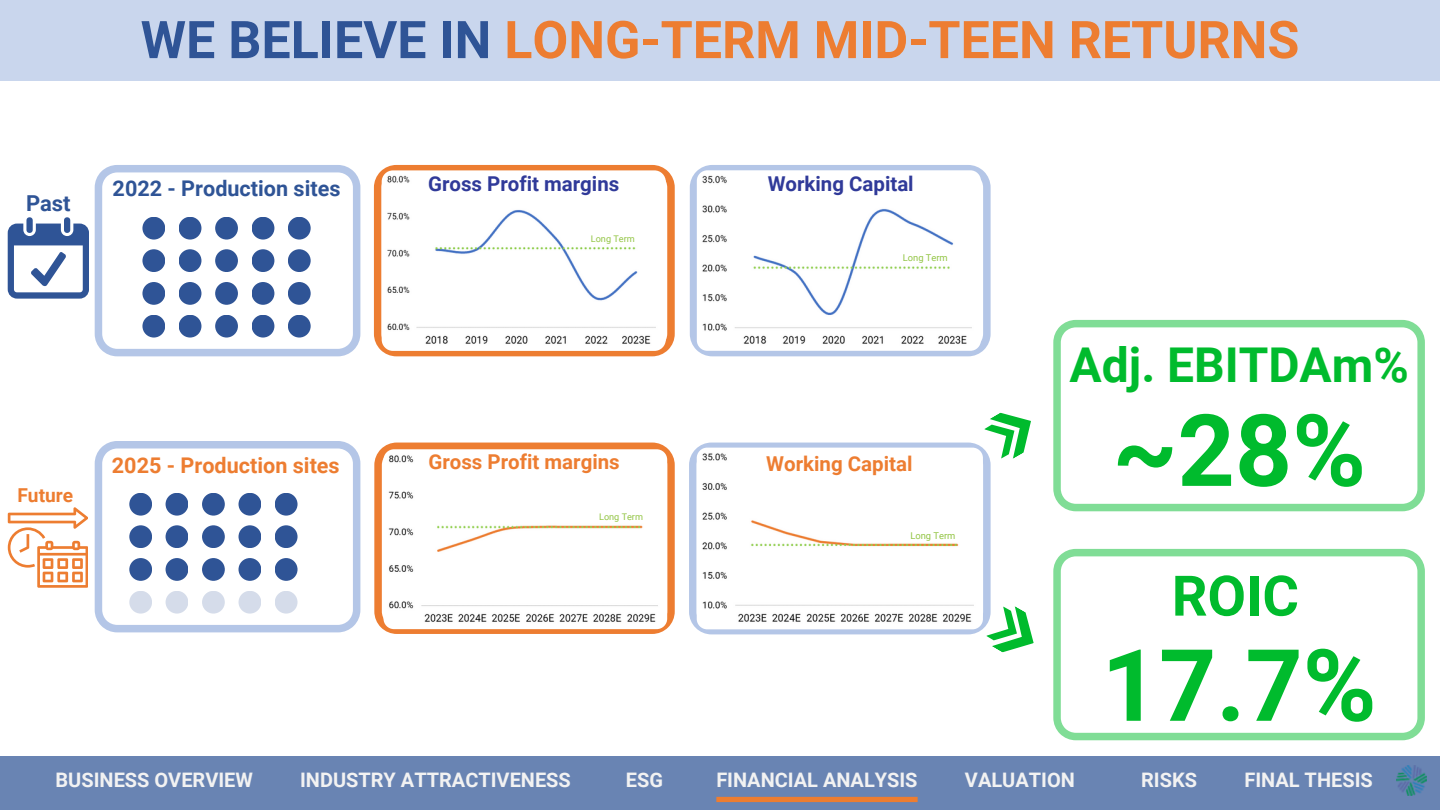
<style>
.page{position:relative;width:1440px;height:810px;background:#fff}
.page>*{position:absolute;margin:0;border:0;box-sizing:border-box;transform-origin:0 0}
.t1{font:700 100px "Roboto";color:#00bb2d}
.t2{font:700 55.9px "Roboto";color:#00bb2d}
.t3{font:700 52px "Roboto";color:#ed7d31}
.t4{font:700 48px "Roboto";color:#00bb2d}
.t5{font:700 22px "Roboto";color:#2f5496}
.t6{font:700 21.6px "Roboto";color:#2f5496}
.t7{font:700 21.6px "Roboto";color:#ed7d31}
.t8{font:700 20.5px "Roboto";color:#ed7d31}
.t9{font:700 20.4px "Roboto";color:#303a99}
.t10{font:700 20.4px "Roboto";color:#ed7d31}
.t11{font:700 20px "Roboto";color:#f2f2f2}
.t12{font:700 19.2px "Roboto";color:#ed7d31}
.t13{font:9.4px "Roboto";color:#93c545}
.t14{font:9.3px "Roboto";color:#93c545}
.t15{font:9.1px "Roboto";color:#93c545}
.s1{color:#2f5496}
</style>
<div class="page">
<div style="left:0;top:756px;width:1440px;height:54px;background:#6984b3"></div>
<svg style="left:95px;top:165px;width:265px;height:191px"></svg>
<div style="left:716px;top:797px;width:202px;height:5px;background:#ed7d31"></div>
<div style="left:142px;top:315px;width:23px;height:23px;background:#2f5496;border-radius:50%"></div>
<div style="left:142px;top:217px;width:23px;height:23px;background:#2f5496;border-radius:50%"></div>
<div style="left:142px;top:282px;width:23px;height:23px;background:#2f5496;border-radius:50%"></div>
<div style="left:142px;top:249px;width:23px;height:23px;background:#2f5496;border-radius:50%"></div>
<div style="left:179px;top:315px;width:22px;height:23px;background:#2f5496;border-radius:50%"></div>
<div style="left:179px;top:217px;width:22px;height:23px;background:#2f5496;border-radius:50%"></div>
<div style="left:179px;top:282px;width:22px;height:23px;background:#2f5496;border-radius:50%"></div>
<div style="left:179px;top:249px;width:22px;height:23px;background:#2f5496;border-radius:50%"></div>
<div style="left:215px;top:315px;width:23px;height:23px;background:#2f5496;border-radius:50%"></div>
<div style="left:215px;top:217px;width:23px;height:23px;background:#2f5496;border-radius:50%"></div>
<div style="left:215px;top:282px;width:23px;height:23px;background:#2f5496;border-radius:50%"></div>
<div style="left:215px;top:249px;width:23px;height:23px;background:#2f5496;border-radius:50%"></div>
<div style="left:252px;top:315px;width:22px;height:23px;background:#2f5496;border-radius:50%"></div>
<div style="left:252px;top:217px;width:22px;height:23px;background:#2f5496;border-radius:50%"></div>
<div style="left:252px;top:282px;width:22px;height:23px;background:#2f5496;border-radius:50%"></div>
<div style="left:252px;top:249px;width:22px;height:23px;background:#2f5496;border-radius:50%"></div>
<div style="left:288px;top:315px;width:23px;height:23px;background:#2f5496;border-radius:50%"></div>
<div style="left:288px;top:217px;width:23px;height:23px;background:#2f5496;border-radius:50%"></div>
<div style="left:288px;top:282px;width:23px;height:23px;background:#2f5496;border-radius:50%"></div>
<div style="left:288px;top:249px;width:23px;height:23px;background:#2f5496;border-radius:50%"></div>
<svg style="left:984px;top:412px;width:47px;height:47px"></svg>
<svg style="left:1053px;top:320px;width:372px;height:191px"></svg>
<div style="left:0;top:0;width:1440px;height:81px;background:#c9d6ed"></div>
<img style="left:1397px;top:766px;width:30px;height:30px">
<svg style="left:374px;top:165px;width:301px;height:191px"></svg>
<img style="left:382px;top:170px;width:284px;height:181px;border-radius:11px">
<svg style="left:374px;top:443px;width:301px;height:191px"></svg>
<img style="left:384px;top:449px;width:283px;height:180px;border-radius:10px">
<svg style="left:690px;top:165px;width:301px;height:191px"></svg>
<img style="left:697px;top:170px;width:284px;height:181px;border-radius:10px">
<svg style="left:689px;top:443px;width:302px;height:191px"></svg>
<img style="left:697px;top:448px;width:286px;height:181px;border-radius:10px">
<div style="left:26px;top:217px;width:7px;height:16px;background:#2f5496;border-radius:3px"></div>
<div style="left:64px;top:217px;width:6px;height:16px;background:#2f5496;border-radius:3px"></div>
<svg style="left:8px;top:224px;width:81px;height:74px"></svg>
<svg style="left:1053px;top:549px;width:372px;height:191px"></svg>
<svg style="left:8px;top:507px;width:80px;height:80px"></svg>
<svg style="left:95px;top:441px;width:265px;height:191px"></svg>
<div style="left:129px;top:591px;width:23px;height:23px;background:#d5dcea;border-radius:50%"></div>
<div style="left:129px;top:493px;width:23px;height:23px;background:#2f5496;border-radius:50%"></div>
<div style="left:129px;top:558px;width:23px;height:23px;background:#2f5496;border-radius:50%"></div>
<div style="left:129px;top:525px;width:23px;height:23px;background:#2f5496;border-radius:50%"></div>
<div style="left:166px;top:591px;width:22px;height:23px;background:#d5dcea;border-radius:50%"></div>
<div style="left:166px;top:493px;width:22px;height:23px;background:#2f5496;border-radius:50%"></div>
<div style="left:166px;top:558px;width:22px;height:23px;background:#2f5496;border-radius:50%"></div>
<div style="left:166px;top:525px;width:22px;height:23px;background:#2f5496;border-radius:50%"></div>
<div style="left:202px;top:591px;width:23px;height:23px;background:#d5dcea;border-radius:50%"></div>
<div style="left:202px;top:493px;width:23px;height:23px;background:#2f5496;border-radius:50%"></div>
<div style="left:202px;top:558px;width:23px;height:23px;background:#2f5496;border-radius:50%"></div>
<div style="left:202px;top:525px;width:23px;height:23px;background:#2f5496;border-radius:50%"></div>
<div style="left:239px;top:591px;width:22px;height:23px;background:#d5dcea;border-radius:50%"></div>
<div style="left:239px;top:493px;width:22px;height:23px;background:#2f5496;border-radius:50%"></div>
<div style="left:239px;top:558px;width:22px;height:23px;background:#2f5496;border-radius:50%"></div>
<div style="left:239px;top:525px;width:22px;height:23px;background:#2f5496;border-radius:50%"></div>
<div style="left:275px;top:591px;width:23px;height:23px;background:#d5dcea;border-radius:50%"></div>
<div style="left:275px;top:493px;width:23px;height:23px;background:#2f5496;border-radius:50%"></div>
<div style="left:275px;top:558px;width:23px;height:23px;background:#2f5496;border-radius:50%"></div>
<div style="left:275px;top:525px;width:23px;height:23px;background:#2f5496;border-radius:50%"></div>
<svg style="left:986px;top:606px;width:48px;height:47px"></svg>
<h3 class="t3" style="left:141px;top:10px;width:1160px"><span class="s1">WE BELIEVE IN</span> LONG-TERM MID-TEEN RETURNS</h3>
<p class="t5" style="left:26px;top:191px;width:46px">Past</p>
<p class="t6" style="left:113px;top:176px;width:229px">2022 - Production sites</p>
<p class="t12" style="left:17px;top:484px;width:57px">Future</p>
<p class="t7" style="left:112px;top:453px;width:229px">2025 - Production sites</p>
<p class="t9" style="left:428px;top:172px;width:193px">Gross Profit margins</p>
<p class="t15" style="left:591px;top:234px;width:45px">Long Term</p>
<p class="t10" style="left:429px;top:450px;width:193px">Gross Profit margins</p>
<p class="t15" style="left:599px;top:512px;width:45px">Long Term</p>
<p class="t9" style="left:768px;top:172px;width:148px">Working Capital</p>
<p class="t14" style="left:903px;top:252px;width:46px">Long Term</p>
<p class="t8" style="left:766px;top:452px;width:148px">Working Capital</p>
<p class="t13" style="left:910px;top:530px;width:47px">Long Term</p>
<h3 class="t4" style="left:1070px;top:338px;width:341px">Adj. EBITDAm%</h3>
<h1 class="t1" style="left:1113px;top:393px;width:255px">~28%</h1>
<h2 class="t2" style="left:1172px;top:564px;width:129px">ROIC</h2>
<h1 class="t1" style="left:1102px;top:628px;width:276px">17.7%</h1>
<p class="t11" style="left:56px;top:769px;width:199px">BUSINESS OVERVIEW</p>
<p class="t11" style="left:300px;top:769px;width:272px">INDUSTRY ATTRACTIVENESS</p>
<p class="t11" style="left:626px;top:769px;width:39px">ESG</p>
<p class="t11" style="left:716px;top:769px;width:203px">FINANCIAL ANALYSIS</p>
<p class="t11" style="left:965px;top:769px;width:112px">VALUATION</p>
<p class="t11" style="left:1141px;top:769px;width:57px">RISKS</p>
<p class="t11" style="left:1245px;top:769px;width:130px">FINAL THESIS</p>
</div>
